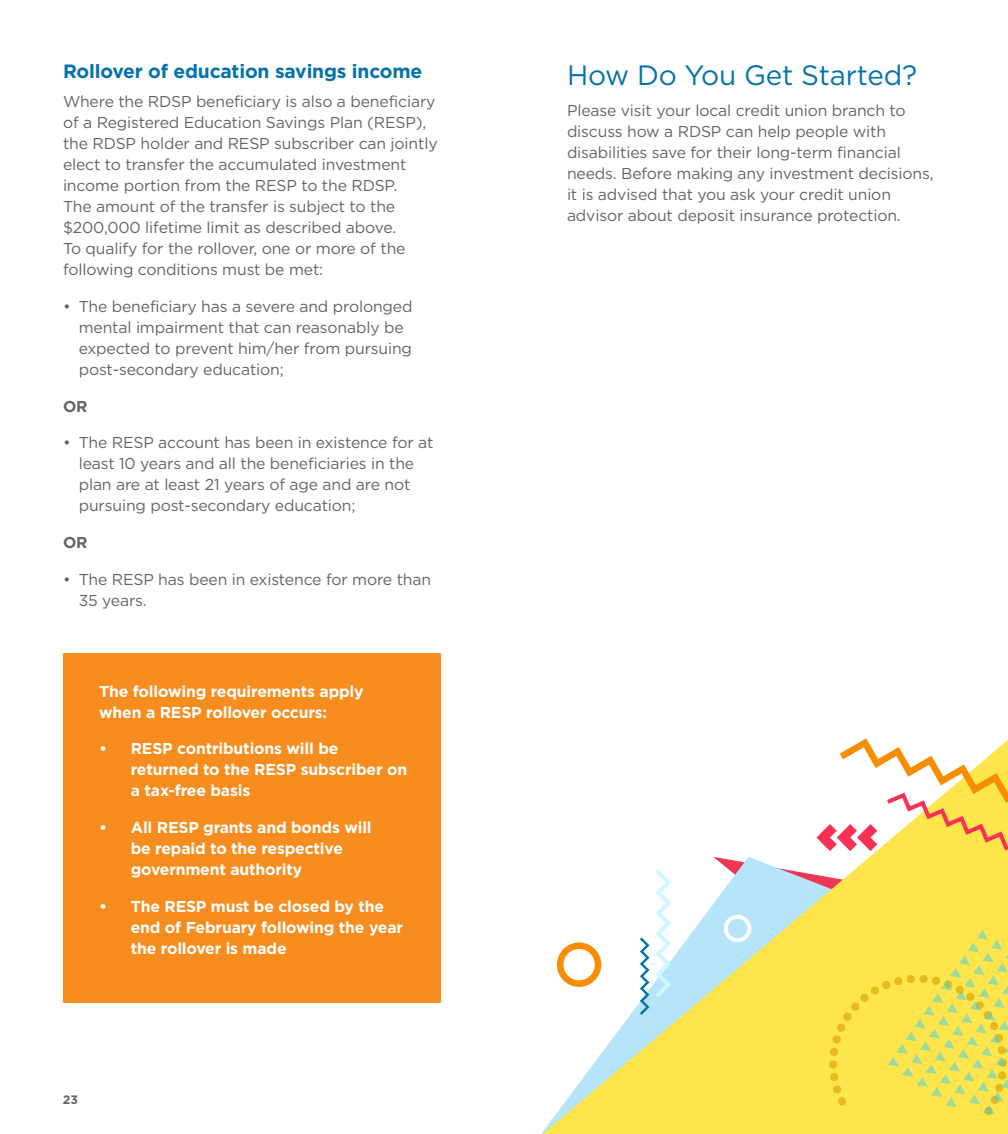
<style>
.page{position:relative;width:1008px;height:1134px;background:#fff}
.page>*{position:absolute;margin:0;border:0;box-sizing:border-box;transform-origin:0 0}
.t1{font:28px "Gotham";letter-spacing:-.01em;color:#0572ae}
.t2{font:700 19.25px "Gotham";letter-spacing:-.01em;color:#0572ae}
.t3{font:15.75px/21px "Gotham";letter-spacing:-.01em;color:#636466}
.t4{font:700 15.75px/21px "Gotham";letter-spacing:-.01em;color:#fff}
.t5{font:700 15.75px "Gotham";color:#636466}
.t6{font:700 12.25px "Gotham";color:#636466}
</style>
<div class="page">
<div style="left:64px;top:654px;width:377px;height:349px;background:#f78d1e"></div>
<svg style="left:543px;top:851px;width:465px;height:283px;fill:#fee54b"></svg>
<div style="left:829px;top:1060px;width:8px;height:9px;background:#e6ba1a;border-radius:50%"></div>
<div style="left:830px;top:1073px;width:9px;height:9px;background:#e6ba1a;border-radius:50%"></div>
<div style="left:830px;top:1048px;width:8px;height:8px;background:#e6ba1a;border-radius:50%"></div>
<svg style="left:832px;top:930px;width:176px;height:185px"></svg>
<svg style="left:557px;top:942px;width:44px;height:45px"></svg>
<svg style="left:816px;top:738px;width:192px;height:113px"></svg>
<svg style="left:655px;top:869px;width:16px;height:129px"></svg>
<svg style="left:640px;top:937px;width:9px;height:78px"></svg>
<svg style="left:724px;top:915px;width:27px;height:27px"></svg>
<p class="t2" style="left:63px;top:59px;width:361px">Rollover of education savings income</p>
<p class="t3" style="left:63px;top:91px;width:376px">Where the RDSP beneficiary is also a beneficiary of a Registered Education Savings Plan (RESP), the RDSP holder and RESP subscriber can jointly elect to transfer the accumulated investment income portion from the RESP to the RDSP.<br>The amount of the transfer is subject to the $200,000 lifetime limit as described above.<br>To qualify for the rollover, one or more of the following conditions must be met:</p>
<p class="t3" style="left:79px;top:296px;width:335px;text-indent:-16px">• The beneficiary has a severe and prolonged mental impairment that can reasonably be expected to prevent him/her from pursuing post-secondary education;</p>
<p class="t5" style="left:63px;top:395px;width:26px">OR</p>
<p class="t3" style="left:79px;top:432px;width:356px;text-indent:-16px">• The RESP account has been in existence for at least 10 years and all the beneficiaries in the plan are at least 21 years of age and are not pursuing post-secondary education;</p>
<p class="t5" style="left:63px;top:532px;width:26px">OR</p>
<p class="t3" style="left:79px;top:568px;width:354px;text-indent:-16px">• The RESP has been in existence for more than<br>35 years.</p>
<p class="t4" style="left:99px;top:681px;width:266px">The following requirements apply when a RESP rollover occurs:</p>
<p class="t4" style="left:131px;top:738px;width:278px;text-indent:-32px">• RESP contributions will be returned to the RESP subscriber on a tax-free basis</p>
<p class="t4" style="left:131px;top:817px;width:242px;text-indent:-32px">• All RESP grants and bonds will be repaid to the respective government authority</p>
<p class="t4" style="left:131px;top:896px;width:274px;text-indent:-32px">• The RESP must be closed by the end of February following the year the rollover is made</p>
<p class="t6" style="left:63px;top:1091px;width:17px">23</p>
<h1 class="t1" style="left:567px;top:58px;width:352px">How Do You Get Started?</h1>
<p class="t3" style="left:567px;top:100px;width:368px">Please visit your local credit union branch to discuss how a RDSP can help people with disabilities save for their long-term financial needs. Before making any investment decisions, it is advised that you ask your credit union advisor about deposit insurance protection.</p>
</div>
